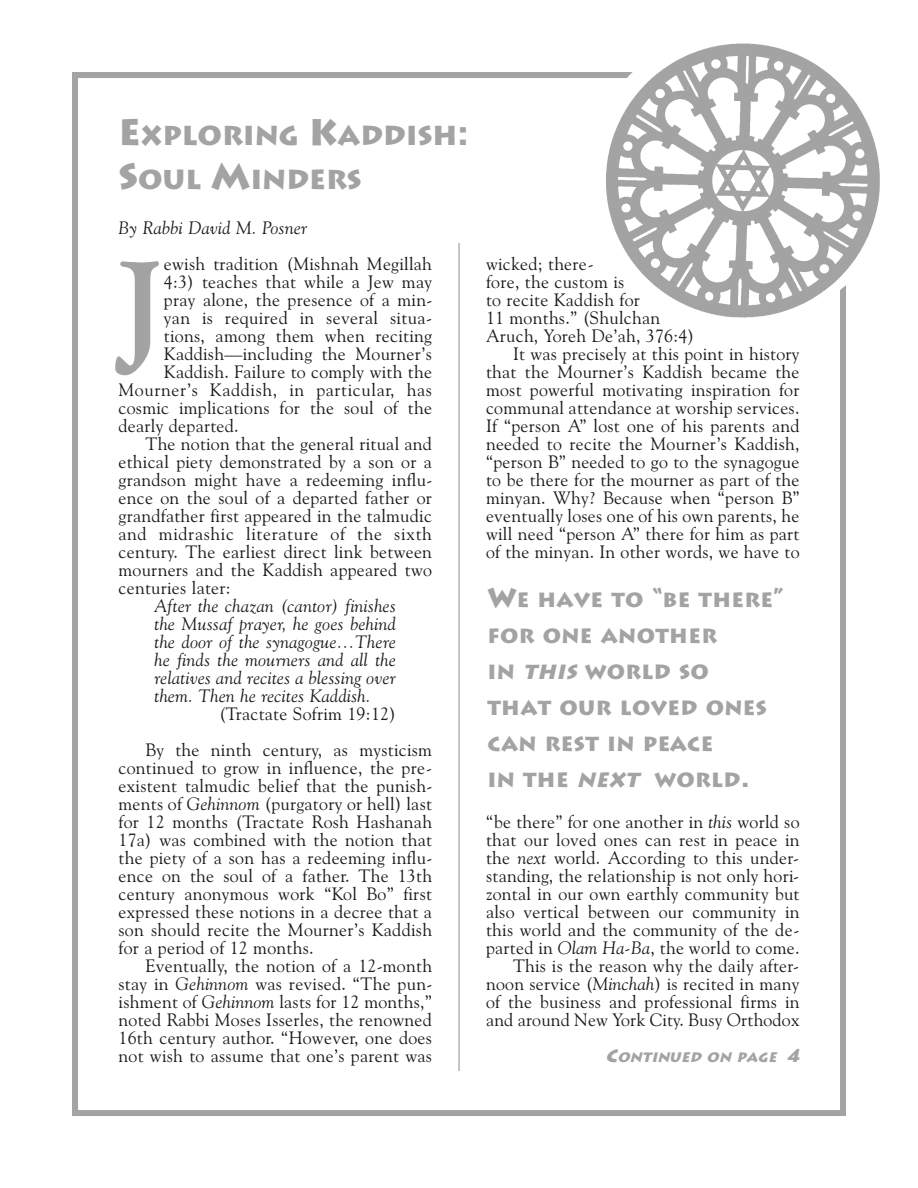
<style>
.page{position:relative;width:918px;height:1188px;background:#fff}
.page>*{position:absolute;margin:0;border:0;box-sizing:border-box;transform-origin:0 0}
.t1{font:700 128.1px "Goudy Old Style BT";color:#a3a3a3}
.t2{font:700 27px/43.2px "Lithograph";color:#a3a3a3}
.t3{font:700 20.25px/36px "Lithograph";letter-spacing:.02em;color:#a3a3a3}
.t4{font:18px/18px "Goudy Old Style BT";letter-spacing:.015em;color:#191919;text-align:justify}
.t5{font:italic 18px/18px "Goudy Old Style BT";letter-spacing:.015em;color:#191919;text-align:justify}
.t6{font:18px "Goudy Old Style BT";letter-spacing:.035em;color:#191919}
.t7{font:italic 700 13.5px "Lithograph";color:#a3a3a3}
.s1{font-size:36px}
.s2{font-style:italic}
.s3{font-size:27px}
.s4{font-size:18px}
</style>
<div class="page">
<div style="left:72px;top:72px;width:774px;height:1044px;border:6px solid #a3a3a3"></div>
<img style="left:594px;top:43px;width:286px;height:281px">
<hr style="left:459px;top:243px;width:1px;height:828px;background:#8c8c8c">
<h2 class="t2" style="left:119px;top:114px;width:352px"><span class="s1">E</span>XPLORING <span class="s1">K</span>ADDISH<span class="s1">:<br>S</span>OUL <span class="s1">M</span>INDERS</h2>
<p class="t5" style="left:119px;top:219px;width:190px">By Rabbi David M. Posner</p>
<h1 class="t1" style="left:119px;top:232px;width:47px">J</h1>
<p class="t4" style="left:164px;top:255px;width:270px">ewish tradition (Mishnah Megillah</p>
<p class="t4" style="left:164px;top:273px;width:270px">4:3) teaches that while a Jew may</p>
<p class="t4" style="left:164px;top:291px;width:270px">pray alone, the presence of a min-</p>
<p class="t4" style="left:164px;top:309px;width:270px">yan is required in several situa-</p>
<p class="t4" style="left:164px;top:327px;width:270px">tions, among them when reciting</p>
<p class="t4" style="left:164px;top:345px;width:270px">Kaddish—including the Mourner’s</p>
<p class="t4" style="left:164px;top:363px;width:270px">Kaddish. Failure to comply with the</p>
<p class="t6" style="left:119px;top:379px;width:315px">Mourner’s Kaddish, in particular, has</p>
<p class="t4" style="left:119px;top:399px;width:315px">cosmic implications for the soul of the</p>
<p class="t4" style="left:119px;top:417px;width:122px">dearly departed.</p>
<p class="t4" style="left:146px;top:435px;width:288px">The notion that the general ritual and</p>
<p class="t4" style="left:119px;top:453px;width:315px">ethical piety demonstrated by a son or a</p>
<p class="t4" style="left:119px;top:471px;width:315px">grandson might have a redeeming influ-</p>
<p class="t4" style="left:119px;top:489px;width:315px">ence on the soul of a departed father or</p>
<p class="t4" style="left:119px;top:507px;width:315px">grandfather first appeared in the talmudic</p>
<p class="t6" style="left:119px;top:523px;width:315px">and midrashic literature of the sixth</p>
<p class="t4" style="left:119px;top:543px;width:315px">century. The earliest direct link between</p>
<p class="t4" style="left:119px;top:561px;width:315px">mourners and the Kaddish appeared two</p>
<p class="t4" style="left:119px;top:579px;width:114px">centuries later:</p>
<p class="t5" style="left:155px;top:597px;width:243px">After the chazan (cantor) finishes the Mussaf prayer, he goes behind the door of the synagogue…There he finds the mourners and all the relatives and recites a blessing over them. Then he recites Kaddish.</p>
<p class="t4" style="left:146px;top:696px;width:288px;line-height:36px;text-indent:74px">(Tractate Sofrim 19:12)<br>By the ninth century, as mysticism</p>
<p class="t4" style="left:119px;top:759px;width:315px">continued to grow in influence, the pre&shy;existent talmudic belief that the punish&shy;ments of <span class="s2">Gehinnom</span> (purgatory or hell) last for 12 months (Tractate Rosh Hashanah 17a) was combined with the notion that the piety of a son has a redeeming influ&shy;ence on the soul of a father. The 13th century anonymous work “Kol Bo” first expressed these notions in a decree that a son should recite the Mourner’s Kaddish for a period of 12 months.</p>
<p class="t4" style="left:119px;top:957px;width:315px;text-indent:27px">Eventually, the notion of a 12-month stay in <span class="s2">Gehinnom</span> was revised. “The pun&shy;ishment of <span class="s2">Gehinnom</span> lasts for 12 months,” noted Rabbi Moses Isserles, the renowned 16th century author. “However, one does not wish to assume that one’s parent was</p>
<p class="t4" style="left:486px;top:255px;width:109px">wicked; there-</p>
<p class="t4" style="left:486px;top:273px;width:140px">fore, the custom is</p>
<p class="t4" style="left:486px;top:291px;width:155px">to recite Kaddish for</p>
<p class="t4" style="left:486px;top:309px;width:176px">11 months.” (Shulchan</p>
<p class="t4" style="left:486px;top:327px;width:210px">Aruch, Yoreh De’ah, 376:4)</p>
<p class="t4" style="left:513px;top:345px;width:288px">It was precisely at this point in history</p>
<p class="t4" style="left:486px;top:363px;width:315px">that the Mourner’s Kaddish became the</p>
<p class="t4" style="left:486px;top:381px;width:315px">most powerful motivating inspiration for</p>
<p class="t4" style="left:486px;top:399px;width:315px">communal attendance at worship services.</p>
<p class="t4" style="left:486px;top:417px;width:315px">If “person A” lost one of his parents and</p>
<p class="t4" style="left:486px;top:435px;width:315px">needed to recite the Mourner’s Kaddish,</p>
<p class="t4" style="left:486px;top:453px;width:315px">“person B” needed to go to the synagogue</p>
<p class="t4" style="left:486px;top:471px;width:315px">to be there for the mourner as part of the</p>
<p class="t4" style="left:486px;top:489px;width:315px">minyan. Why? Because when “person B”</p>
<p class="t4" style="left:486px;top:507px;width:315px">eventually loses one of his own parents, he</p>
<p class="t4" style="left:486px;top:525px;width:315px">will need “person A” there for him as part</p>
<p class="t4" style="left:486px;top:543px;width:315px">of the minyan. In other words, we have to</p>
<p class="t3" style="left:488px;top:582px;width:298px"><span class="s3">W</span>E HAVE TO <span class="s3">“</span>BE THERE<span class="s3">”<br></span>FOR ONE ANOTHER<br>IN <span class="s2">THIS</span> WORLD SO<br>THAT OUR LOVED ONES<br>CAN REST IN PEACE<br>IN THE <span class="s2">NEXT</span> WORLD<span class="s3">.</span></p>
<p class="t4" style="left:486px;top:813px;width:315px;text-align:right">“be there” for one another in <span class="s2">this</span> world so that our loved ones can rest in peace in the <span class="s2">next</span> world. According to this under&shy;standing, the relationship is not only hori&shy;zontal in our own earthly community but also vertical between our community in this world and the community of the de&shy;parted in <span class="s2">Olam Ha-Ba</span>, the world to come.<br>This is the reason why the daily after&shy;noon service (<span class="s2">Minchah</span>) is recited in many of the business and professional firms in and around New York City. Busy Orthodox</p>
<p class="t7" style="left:606px;top:1049px;width:200px"><span class="s4">C</span>ONTINUED ON PAGE <span class="s4">4</span></p>
</div>
